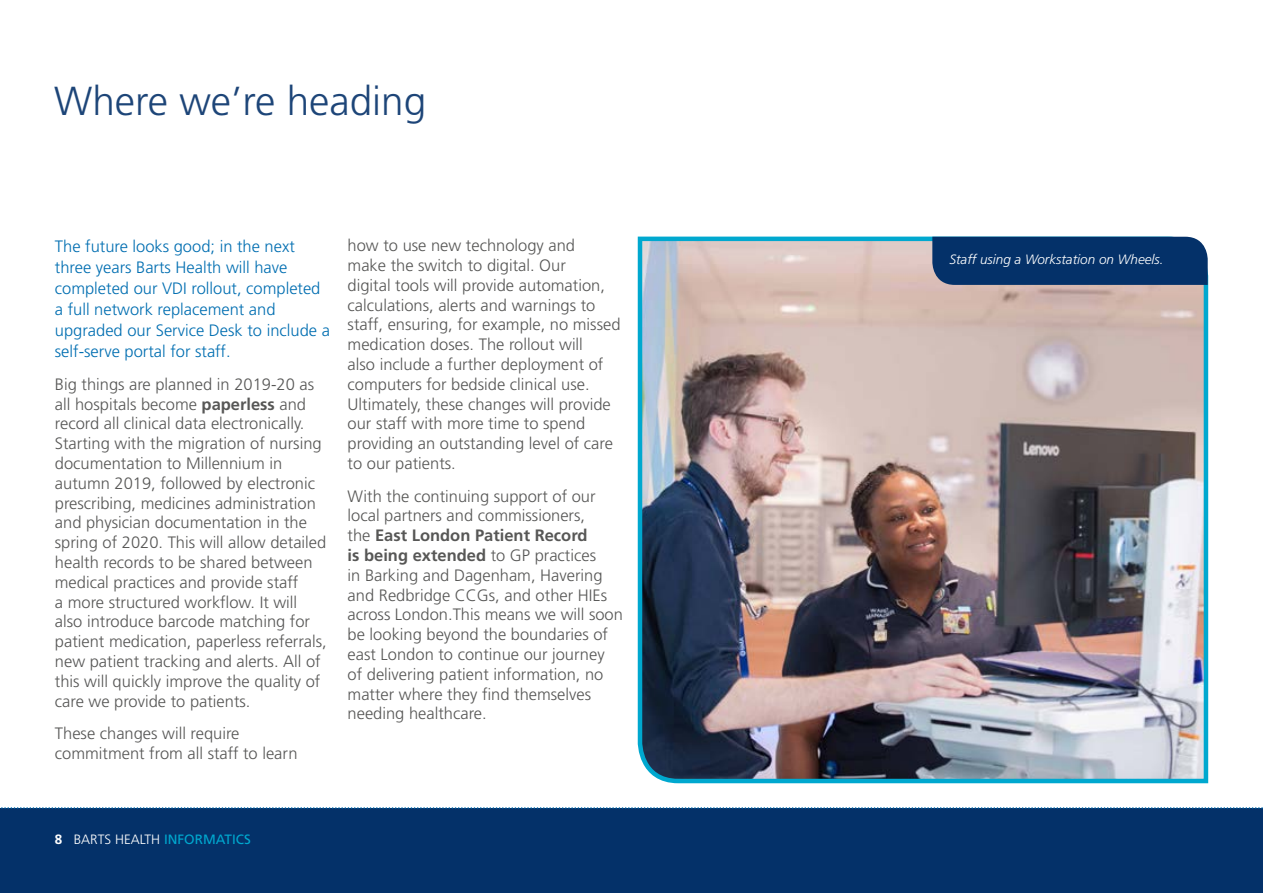
<style>
.page{position:relative;width:1263px;height:893px;background:#fff}
.page>*{position:absolute;margin:0;border:0;box-sizing:border-box;transform-origin:0 0}
.t1{font:300 40.5px "Frutiger LT Std";color:#1d4578}
.t2{font:300 16.5px/19.8px "Frutiger LT Std";color:#575756}
.t3{font:300 16.5px/21px "Frutiger LT Std";color:#006eb1}
.t4{font:italic 300 13.5px "Frutiger LT Std";color:#fff}
.t5{font:300 13.5px "Frutiger LT Std";color:#fff}
.s1{font-weight:700}
.s2{font-weight:400;color:#00a8cf}
</style>
<div class="page">
<div style="left:0;top:808px;width:1263px;height:85px;background:#043169"></div>
<svg style="left:1px;top:807px;width:1262px;height:2px"></svg>
<img style="left:637px;top:236px;width:572px;height:548px">
<div style="left:932px;top:237px;width:276px;height:48px;background:#043169"></div>
<h2 class="t1" style="left:54px;top:79px;width:374px">Where we’re heading</h2>
<p class="t3" style="left:55px;top:236px;width:277px">The future looks good; in the next three years Barts Health will have completed our VDI rollout, completed a full network replacement and upgraded our Service Desk to include a self-serve portal for staff.</p>
<p class="t2" style="left:55px;top:374px;width:273px">Big things are planned in 2019-20 as all hospitals become <span class="s1">paperless</span> and record all clinical data electronically.<br>Starting with the migration of nursing documentation to Millennium in autumn 2019, followed by electronic prescribing, medicines administration and physician documentation in the spring of 2020. This will allow detailed health records to be shared between medical practices and provide staff<br>a more structured workfow. It will also introduce barcode matching for patient medication, paperless referrals, new patient tracking and alerts. All of this will quickly improve the quality of care we provide to patients.</p>
<p class="t2" style="left:55px;top:724px;width:244px">These changes will require commitment from all staff to learn</p>
<p class="t2" style="left:348px;top:236px;width:274px">how to use new technology and<br>make the switch to digital. Our<br>digital tools will provide automation, calculations, alerts and warnings to staff, ensuring, for example, no missed medication doses. The rollout will<br>also include a further deployment of computers for bedside clinical use.<br>Ultimately, these changes will provide our staff with more time to spend providing an outstanding level of care to our patients.</p>
<p class="t2" style="left:348px;top:486px;width:277px">With the continuing support of our local partners and commissioners,<br>the <span class="s1">East London Patient Record<br>is being extended</span> to GP practices<br>in Barking and Dagenham, Havering and Redbridge CCGs, and other HIEs across London.This means we will soon be looking beyond the boundaries of east London to continue our journey of delivering patient information, no matter where they fnd themselves needing healthcare.</p>
<p class="t5" style="left:55px;top:832px;width:197px"><span class="s1">8</span> BARTS HEALTH <span class="s2">INFORMATICS</span></p>
<p class="t4" style="left:949px;top:252px;width:216px">Staff using a Workstation on Wheels.</p>
</div>
